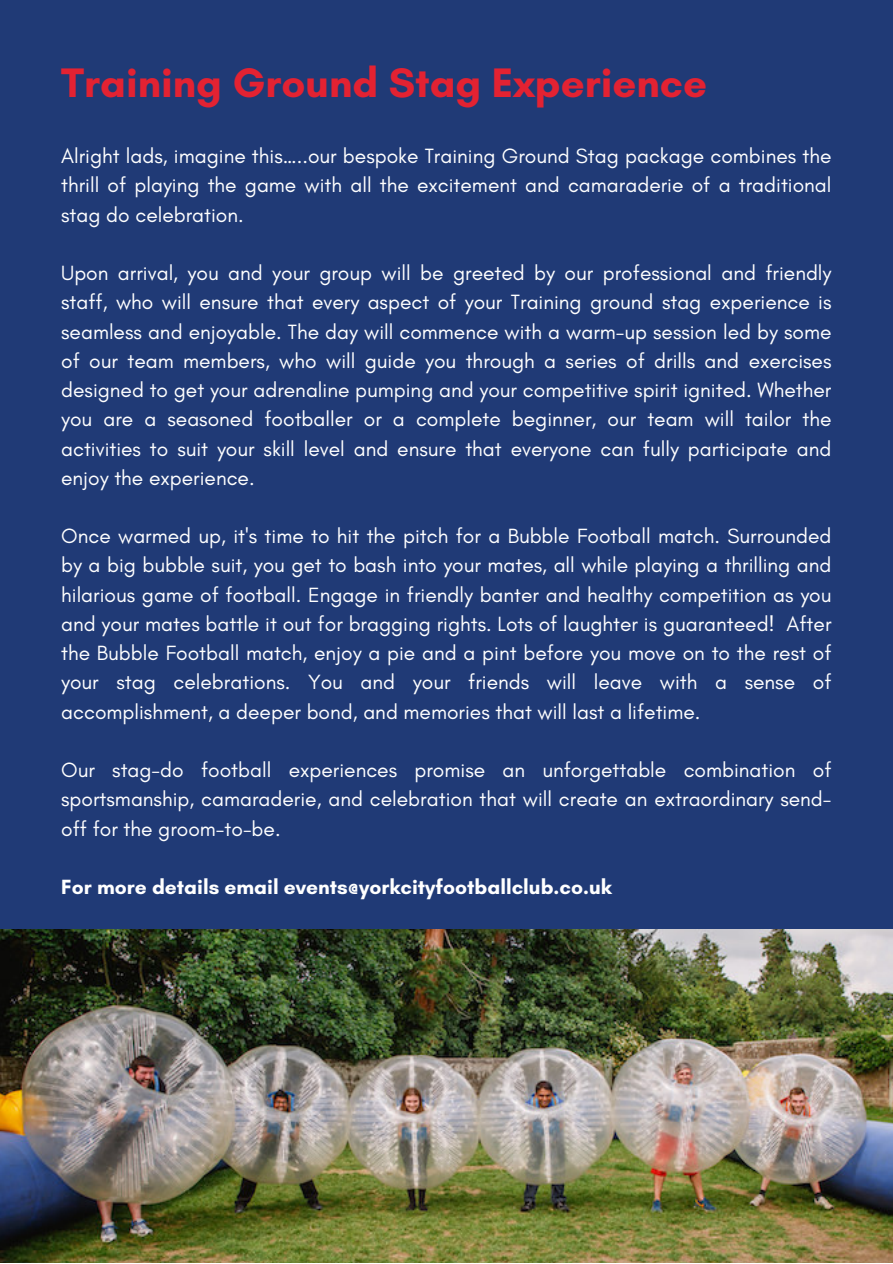
<style>
.page{position:relative;width:893px;height:1264px;background:#fff}
.page>*{position:absolute;margin:0;border:0;box-sizing:border-box;transform-origin:0 0}
.t1{font:700 42px "Glacial Indifference";color:#e32232}
.t2{font:21px/29.2px "Glacial Indifference";color:#fff;text-align:justify}
.t3{font:700 21px "Glacial Indifference";color:#fff}
</style>
<div class="page">
<div style="left:0;top:0;width:892px;height:1262px;background:#203a76"></div>
<img style="left:0;top:929px;width:892px;height:333px">
<p class="t1" style="left:61px;top:57px;width:647px">Training Ground Stag Experience</p>
<p class="t2" style="left:61px;top:141px;width:771px">Alright lads, imagine this…..our bespoke Training Ground Stag package combines the thrill of playing the game with all the excitement and camaraderie of a traditional stag do celebration.</p>
<p class="t2" style="left:61px;top:258px;width:771px">Upon arrival, you and your group will be greeted by our professional and friendly staff, who will ensure that every aspect of your Training ground stag experience is seamless and enjoyable. The day will commence with a warm-up session led by some of our team members, who will guide you through a series of drills and exercises designed to get your adrenaline pumping and your competitive spirit ignited. Whether you are a seasoned footballer or a complete beginner, our team will tailor the activities to suit your skill level and ensure that everyone can fully participate and enjoy the experience.</p>
<p class="t2" style="left:61px;top:521px;width:771px">Once warmed up, it's time to hit the pitch for a Bubble Football match. Surrounded by a big bubble suit, you get to bash into your mates, all while playing a thrilling and hilarious game of football. Engage in friendly banter and healthy competition as you and your mates battle it out for bragging rights. Lots of laughter is guaranteed! After the Bubble Football match, enjoy a pie and a pint before you move on to the rest of your stag celebrations. You and your friends will leave with a sense of accomplishment, a deeper bond, and memories that will last a lifetime.</p>
<p class="t2" style="left:61px;top:755px;width:771px">Our stag-do football experiences promise an unforgettable combination of sportsmanship, camaraderie, and celebration that will create an extraordinary send&shy;off for the groom-to-be.</p>
<p class="t3" style="left:61px;top:874px;width:552px">For more details email events@yorkcityfootballclub.co.uk</p>
</div>
